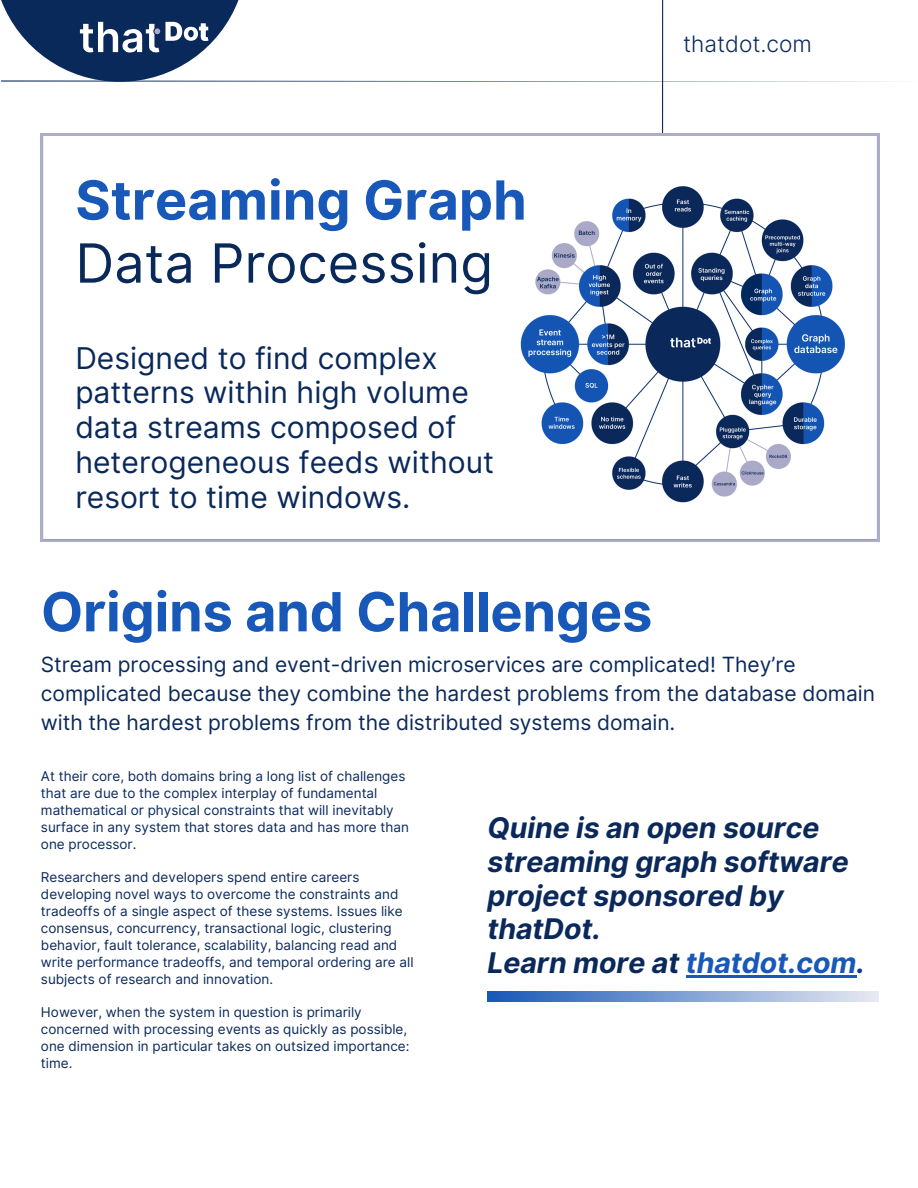
<style>
.page{position:relative;width:918px;height:1188px;background:#fff}
.page>*{position:absolute;margin:0;border:0;box-sizing:border-box;transform-origin:0 0}
.t1{font:700 54px/63px "Inter";color:#1758b8}
.t2{font:30px/34.8px "Inter";color:#0a295b}
.t3{font:italic 700 28.5px/33.8px "Inter";letter-spacing:-.005em;color:#0a295a}
.t4{font:300 22.65px "Inter";color:#0a295b}
.t5{font:21px/29.2px "Inter";letter-spacing:-.005em;color:#0a295a}
.t6{font:13.5px/16.8px "Inter";color:#0a295b}
.s1{font-weight:400;color:#0a295b}
.s2{color:#1758b8}
.s3{color:#0f3c8f}
</style>
<div class="page">
<hr style="left:662px;top:0;width:1px;height:135px;background:#0a295b">
<svg style="left:1px;top:0;width:894px;height:82px"></svg>
<svg style="left:488px;top:992px;width:391px;height:10px"></svg>
<svg style="left:41px;top:134px;width:838px;height:408px"></svg>
<hr style="left:686px;top:975px;width:170px;height:3px;background:#1758b8">
<p class="t1" style="left:75px;top:169px;width:453px">Streaming Graph<br><span class="s1">Data Processing</span></p>
<p class="t2" style="left:75px;top:340px;width:420px">Designed to find complex patterns within high volume data streams composed of heterogeneous feeds without resort to time windows.</p>
<h1 class="t4" style="left:683px;top:31px;width:130px">thatdot.com</h1>
<p class="t1" style="left:41px;top:580px;width:613px">Origins and Challenges</p>
<p class="t5" style="left:41px;top:650px;width:836px">Stream processing and event-driven microservices are complicated! They’re complicated because they combine the hardest problems from the database domain with the hardest problems from the distributed systems domain.</p>
<h3 class="t6" style="left:41px;top:768px;width:369px">At their core, both domains bring a long list of challenges that are due to the complex interplay of fundamental mathematical or physical constraints that will inevitably surface in any system that stores data and has more than one processor.</h3>
<p class="t6" style="left:41px;top:869px;width:374px">Researchers and developers spend entire careers developing novel ways to overcome the constraints and tradeoffs of a single aspect of these systems. Issues like consensus, concurrency, transactional logic, clustering behavior, fault tolerance, scalability, balancing read and write performance tradeoffs, and temporal ordering are all subjects of research and innovation.</p>
<h4 class="t6" style="left:41px;top:1004px;width:370px">However, when the system in question is primarily concerned with processing events as quickly as possible, one dimension in particular takes on outsized importance: time.</h4>
<h2 class="t3" style="left:488px;top:811px;width:379px">Quine is an open source streaming graph software project sponsored by thatDot.<br>Learn more at <span class="s2">thatdot.com</span><span class="s3">.</span></h2>
</div>
